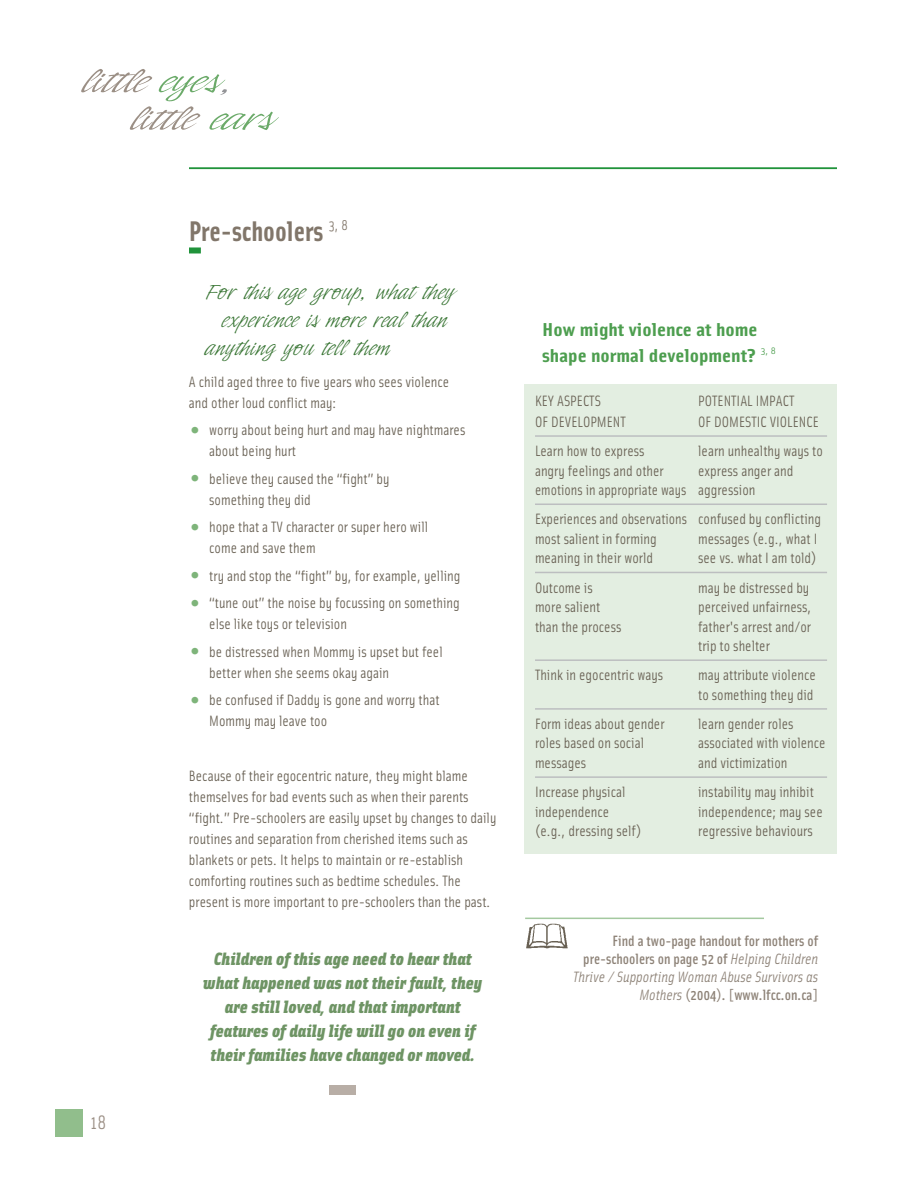
<style>
.page{position:relative;width:918px;height:1188px;background:#fff}
.page>*{position:absolute;margin:0;border:0;box-sizing:border-box;transform-origin:0 0}
.t1{font:700 100.5px "Solex";color:#b8aea6}
.t2{font:31.5px/37.5px "Indy Italic Plain";letter-spacing:-.03em;color:#9b8f85;scale:1.71 1}
.t3{font:700 28.5px "Solex";color:#81766a}
.t4{font:21px "Indy Italic Plain";color:#3a7635;scale:1.2 1}
.t5{font:19.5px "Solex";color:#9b8f85}
.t6{font:700 18.75px/25.5px "Solex";color:#4d9e4f;scale:1.2 1}
.t7{font:italic 900 18px/24px "Solex";color:#6e9464;text-align:center}
.t8{font:15px/21px "Solex";color:#686053}
.t9{font:500 15px/18px "Solex";color:#8d8277;text-align:right}
.s1{color:#6baa69}
.s2{color:#939497}
.s3{font-size:36px;color:#7eb47a}
.s4{font-weight:400;font-style:italic}
</style>
<div class="page">
<div style="left:524px;top:384px;width:313px;height:469px;background:#e3eee1"></div>
<div style="left:189px;top:247px;width:12px;height:6px;background:#20933b"></div>
<hr style="left:535px;top:435px;width:292px;height:2px;background:#bcbec0">
<hr style="left:535px;top:504px;width:292px;height:1px;background:#bcbec0">
<hr style="left:535px;top:572px;width:292px;height:1px;background:#bcbec0">
<hr style="left:535px;top:659px;width:292px;height:2px;background:#bcbec0">
<hr style="left:535px;top:708px;width:292px;height:2px;background:#bcbec0">
<hr style="left:535px;top:776px;width:292px;height:2px;background:#bcbec0">
<hr style="left:189px;top:167px;width:648px;height:2px;background:#20933b">
<div style="left:56px;top:1110px;width:27px;height:27px;background:#91be8c"></div>
<img style="left:526px;top:923px;width:42px;height:26px">
<hr style="left:525px;top:918px;width:239px;height:1px;background:#a4c9a0">
<h2 class="t2" style="left:130px;top:63px;width:85px;text-indent:-49px">little <span class="s1">eyes</span><span class="s2">, </span>little <span class="s1">ears</span></h2>
<h3 class="t3" style="left:189px;top:221px;width:160px">Pre-schoolers <sup>3,</sup> <sup>8</sup></h3>
<h3 class="t4" style="left:206px;top:281px;width:209px">For this age group, what they</h3>
<h3 class="t4" style="left:222px;top:309px;width:189px">experience is more real than</h3>
<h3 class="t4" style="left:206px;top:337px;width:155px">anything you tell them</h3>
<p class="t8" style="left:189px;top:373px;width:262px">A child aged three to five years who sees violence and other loud conflict may:</p>
<p class="t8" style="left:209px;top:421px;width:258px;text-indent:-20px"><span class="s3">•</span> worry about being hurt and may have nightmares about being hurt</p>
<p class="t8" style="left:209px;top:470px;width:182px;text-indent:-20px"><span class="s3">•</span> believe they caused the “fight” by something they did</p>
<p class="t8" style="left:209px;top:518px;width:220px;text-indent:-20px"><span class="s3">•</span> hope that a TV character or super hero will come and save them</p>
<p class="t8" style="left:189px;top:567px;width:273px"><span class="s3">•</span> try and stop the “fight” by, for example, yelling</p>
<p class="t8" style="left:209px;top:594px;width:252px;text-indent:-20px"><span class="s3">•</span> “tune out” the noise by focussing on something else like toys or television</p>
<p class="t8" style="left:209px;top:642px;width:235px;text-indent:-20px"><span class="s3">•</span> be distressed when Mommy is upset but feel better when she seems okay again</p>
<p class="t8" style="left:209px;top:691px;width:232px;text-indent:-20px"><span class="s3">•</span> be confused if Daddy is gone and worry that<br>Mommy may leave too</p>
<p class="t8" style="left:189px;top:767px;width:309px">Because of their egocentric nature, they might blame themselves for bad events such as when their parents “fight.” Pre-schoolers are easily upset by changes to daily routines and separation from cherished items such as blankets or pets. It helps to maintain or re-establish comforting routines such as bedtime schedules. The present is more important to pre-schoolers than the past.</p>
<h3 class="t5" style="left:91px;top:1115px;width:17px">18</h3>
<p class="t7" style="left:203px;top:949px;width:281px">Children of this age need to hear that what happened was not their fault, they are still loved, and that important features of daily life will go on even if their families have changed or moved.</p>
<h1 class="t1" style="left:323px;top:1047px;width:41px">-</h1>
<p class="t6" style="left:542px;top:319px;width:196px">How might violence at home shape normal development? <sup>3,</sup> <sup>8</sup></p>
<p class="t8" style="left:535px;top:392px;width:67px">KEY ASPECTS</p>
<p class="t8" style="left:698px;top:392px;width:98px">POTENTIAL IMPACT</p>
<p class="t8" style="left:535px;top:413px;width:92px">OF DEVELOPMENT</p>
<p class="t8" style="left:698px;top:413px;width:122px">OF DOMESTIC VIOLENCE</p>
<p class="t8" style="left:535px;top:442px;width:111px">Learn how to express</p>
<p class="t8" style="left:698px;top:442px;width:126px">learn unhealthy ways to</p>
<p class="t8" style="left:535px;top:462px;width:130px">angry feelings and other</p>
<p class="t8" style="left:535px;top:462px;width:260px;line-height:19.5px;text-indent:163px">express anger and emotions in appropriate ways aggression</p>
<p class="t8" style="left:535px;top:511px;width:288px;line-height:19.5px">Experiences and observations confused by conflicting most salient in forming</p>
<p class="t8" style="left:698px;top:530px;width:121px">messages (e.g., what I</p>
<p class="t8" style="left:535px;top:549px;width:120px">meaning in their world</p>
<p class="t8" style="left:698px;top:549px;width:120px">see vs. what I am told)</p>
<p class="t8" style="left:535px;top:578px;width:59px">Outcome is</p>
<p class="t8" style="left:698px;top:578px;width:113px">may be distressed by</p>
<p class="t8" style="left:535px;top:598px;width:67px">more salient</p>
<p class="t8" style="left:698px;top:598px;width:115px">perceived unfairness,</p>
<p class="t8" style="left:535px;top:617px;width:88px">than the process</p>
<p class="t8" style="left:698px;top:618px;width:115px;line-height:19.5px">father's arrest and/or trip to shelter</p>
<p class="t8" style="left:535px;top:666px;width:130px">Think in egocentric ways</p>
<p class="t8" style="left:698px;top:667px;width:119px;line-height:19.5px">may attribute violence to something they did</p>
<p class="t8" style="left:535px;top:715px;width:131px">Form ideas about gender</p>
<p class="t8" style="left:698px;top:715px;width:97px">learn gender roles</p>
<p class="t8" style="left:535px;top:734px;width:111px">roles based on social</p>
<p class="t8" style="left:698px;top:734px;width:129px">associated with violence</p>
<p class="t8" style="left:535px;top:754px;width:53px">messages</p>
<p class="t8" style="left:698px;top:754px;width:91px">and victimization</p>
<p class="t8" style="left:535px;top:783px;width:92px">Increase physical</p>
<p class="t8" style="left:698px;top:783px;width:117px">instability may inhibit</p>
<p class="t8" style="left:535px;top:803px;width:76px">independence</p>
<p class="t8" style="left:698px;top:803px;width:126px">independence; may see</p>
<p class="t8" style="left:535px;top:822px;width:108px">(e.g., dressing self)</p>
<p class="t8" style="left:698px;top:822px;width:116px">regressive behaviours</p>
<p class="t9" style="left:573px;top:934px;width:247px">Find a two-page handout for mothers of pre-schoolers on page 52 of <span class="s4">Helping Children Thrive / Supporting Woman Abuse Survivors as Mothers</span> (2004). [www.lfcc.on.ca]</p>
</div>
